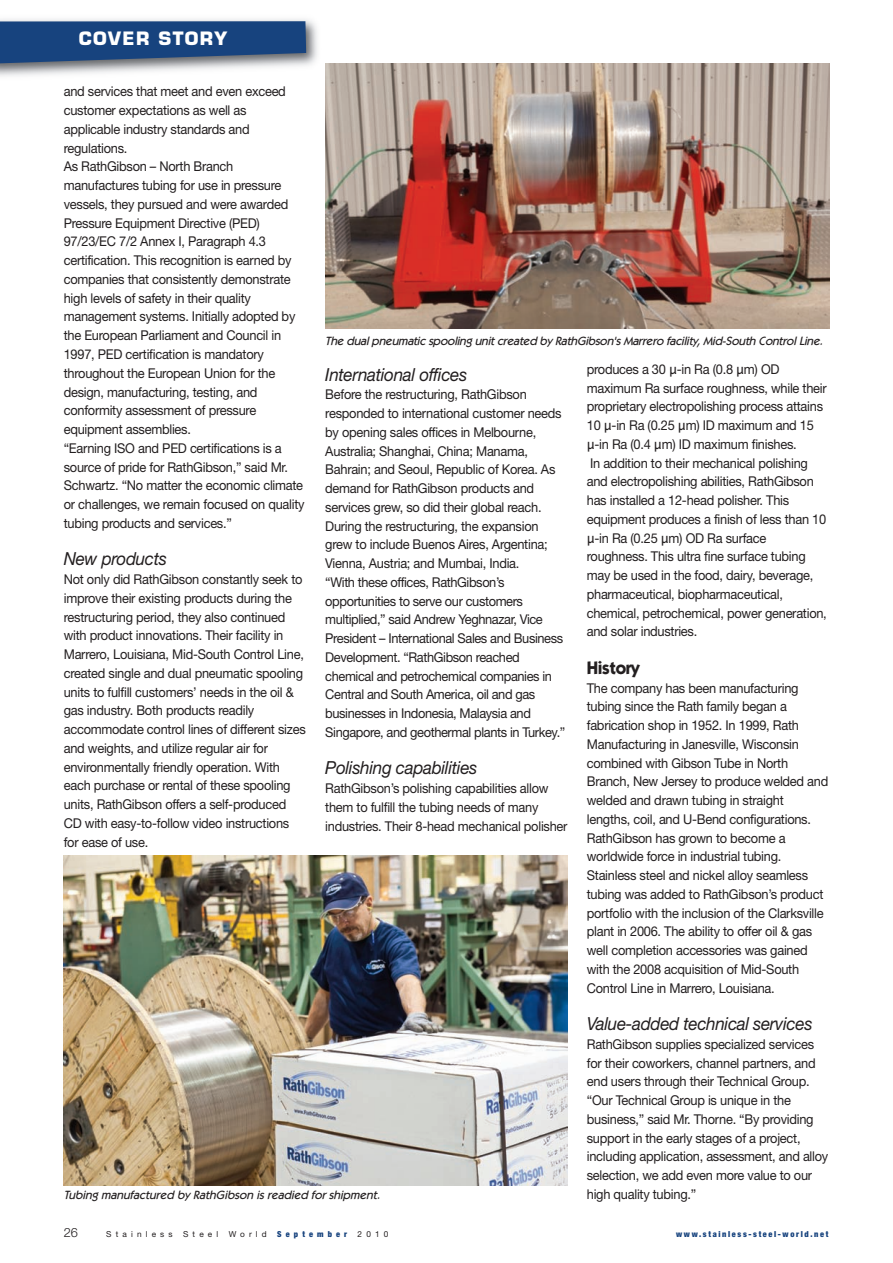
<style>
.page{position:relative;width:893px;height:1263px;background:#fff}
.page>*{position:absolute;margin:0;border:0;box-sizing:border-box;transform-origin:0 0}
.t1{font:italic 18px "Helvetica Neue";letter-spacing:-.02em;color:#231f20;scale:.95 1}
.t2{font:700 18px "Eurostile LT Std";letter-spacing:.075em;color:#fff}
.t3{font:700 18px "Itc Kabel";letter-spacing:-.02em;color:#231f20;scale:.95 1}
.t4{font:13.5px/18.8px "Helvetica Neue";letter-spacing:-.02em;color:#231f20;scale:.95 1}
.t5{font:300 12.75px "Helvetica Neue";color:#231f20}
.t6{font:italic 500 12px "Itc Kabel";letter-spacing:-.015em;color:#231f20}
.t7{font:900 condensed 8.25px "Helvetica Neue";letter-spacing:.2em;color:#17437e}
.t8{font:8.25px "Helvetica Neue";letter-spacing:.5em;color:#231f20}
.t9{font:900 condensed 8.25px "Helvetica Neue";letter-spacing:.5em;color:#17437e}
.s1{font-family:"Lucida Grande"}
</style>
<div class="page">
<img style="left:0;top:19px;width:318px;height:58px">
<svg style="left:0;top:21px;width:306px;height:43px;background:#294f82"></svg>
<img style="left:325px;top:64px;width:504px;height:264px">
<img style="left:64px;top:856px;width:504px;height:330px">
<h1 class="t2" style="left:79px;top:32px;width:150px">COVER STORY</h1>
<p class="t4" style="left:64px;top:82px;width:255px">and services that meet and even exceed customer expectations as well as applicable industry standards and regulations.<br>As RathGibson – North Branch manufactures tubing for use in pressure vessels, they pursued and were awarded Pressure Equipment Directive (PED)<br>97/23/EC 7/2 Annex I, Paragraph 4.3 certification. This recognition is earned by companies that consistently demonstrate high levels of safety in their quality management systems. Initially adopted by the European Parliament and Council in 1997, PED certification is mandatory throughout the European Union for the design, manufacturing, testing, and conformity assessment of pressure equipment assemblies.<br>“Earning ISO and PED certifications is a source of pride for RathGibson,” said Mr.<br>Schwartz. “No matter the economic climate or challenges, we remain focused on quality tubing products and services.”</p>
<h1 class="t1" style="left:64px;top:548px;width:110px">New products</h1>
<p class="t4" style="left:64px;top:570px;width:256px">Not only did RathGibson constantly seek to improve their existing products during the restructuring period, they also continued with product innovations. Their facility in Marrero, Louisiana, Mid-South Control Line, created single and dual pneumatic spooling units to fulfill customers’ needs in the oil &amp; gas industry. Both products readily accommodate control lines of different sizes and weights, and utilize regular air for environmentally friendly operation. With each purchase or rental of these spooling units, RathGibson offers a self-produced CD with easy-to-follow video instructions for ease of use.</p>
<p class="t6" style="left:325px;top:337px;width:501px">The dual pneumatic spooling unit created by RathGibson's Marrero facility, Mid-South Control Line.</p>
<p class="t4" style="left:587px;top:359px;width:254px">produces a 30 <span class="s1">µ</span>-in Ra (0.8 <span class="s1">µ</span>m) OD maximum Ra surface roughness, while their proprietary electropolishing process attains 10 <span class="s1">µ</span>-in Ra (0.25 <span class="s1">µ</span>m) ID maximum and 15 <span class="s1">µ</span>-in Ra (0.4 <span class="s1">µ</span>m) ID maximum finishes.<br>In addition to their mechanical polishing and electropolishing abilities, RathGibson has installed a 12-head polisher. This equipment produces a finish of less than 10 <span class="s1">µ</span>-in Ra (0.25 <span class="s1">µ</span>m) OD Ra surface roughness. This ultra fine surface tubing may be used in the food, dairy, beverage, pharmaceutical, biopharmaceutical, chemical, petrochemical, power generation, and solar industries.</p>
<h1 class="t3" style="left:587px;top:661px;width:57px">History</h1>
<p class="t4" style="left:587px;top:678px;width:256px">The company has been manufacturing tubing since the Rath family began a fabrication shop in 1952. In 1999, Rath Manufacturing in Janesville, Wisconsin combined with Gibson Tube in North Branch, New Jersey to produce welded and welded and drawn tubing in straight lengths, coil, and U-Bend configurations.<br>RathGibson has grown to become a worldwide force in industrial tubing.<br>Stainless steel and nickel alloy seamless tubing was added to RathGibson’s product portfolio with the inclusion of the Clarksville plant in 2006. The ability to offer oil &amp; gas well completion accessories was gained with the 2008 acquisition of Mid-South Control Line in Marrero, Louisiana.</p>
<h1 class="t1" style="left:587px;top:1013px;width:239px">Value-added technical services</h1>
<p class="t4" style="left:587px;top:1034px;width:256px">RathGibson supplies specialized services for their coworkers, channel partners, and end users through their Technical Group. “Our Technical Group is unique in the business,” said Mr. Thorne. “By providing support in the early stages of a project, including application, assessment, and alloy selection, we add even more value to our high quality tubing.”</p>
<h1 class="t1" style="left:325px;top:363px;width:151px">International offices</h1>
<p class="t4" style="left:325px;top:385px;width:254px">Before the restructuring, RathGibson responded to international customer needs by opening sales offices in Melbourne, Australia; Shanghai, China; Manama, Bahrain; and Seoul, Republic of Korea. As demand for RathGibson products and services grew, so did their global reach.<br>During the restructuring, the expansion grew to include Buenos Aires, Argentina; Vienna, Austria; and Mumbai, India.<br>“With these offices, RathGibson’s opportunities to serve our customers multiplied,” said Andrew Yeghnazar, Vice President – International Sales and Business Development. “RathGibson reached chemical and petrochemical companies in Central and South America, oil and gas businesses in Indonesia, Malaysia and Singapore, and geothermal plants in Turkey.”</p>
<h1 class="t1" style="left:325px;top:757px;width:162px">Polishing capabilities</h1>
<p class="t4" style="left:325px;top:779px;width:256px">RathGibson’s polishing capabilities allow them to fulfill the tubing needs of many industries. Their 8-head mechanical polisher</p>
<p class="t6" style="left:64px;top:1191px;width:320px">Tubing manufactured by RathGibson is readied for shipment.</p>
<p class="t5" style="left:64px;top:1225px;width:16px">26</p>
<p class="t8" style="left:106px;top:1229px;width:68px">Stainless</p>
<p class="t8" style="left:183px;top:1229px;width:37px">Steel</p>
<p class="t8" style="left:229px;top:1229px;width:39px">World</p>
<p class="t9" style="left:277px;top:1229px;width:71px">September</p>
<p class="t8" style="left:358px;top:1229px;width:32px">2010</p>
<p class="t7" style="left:676px;top:1229px;width:154px">www.stainless-steel-world.net</p>
</div>
